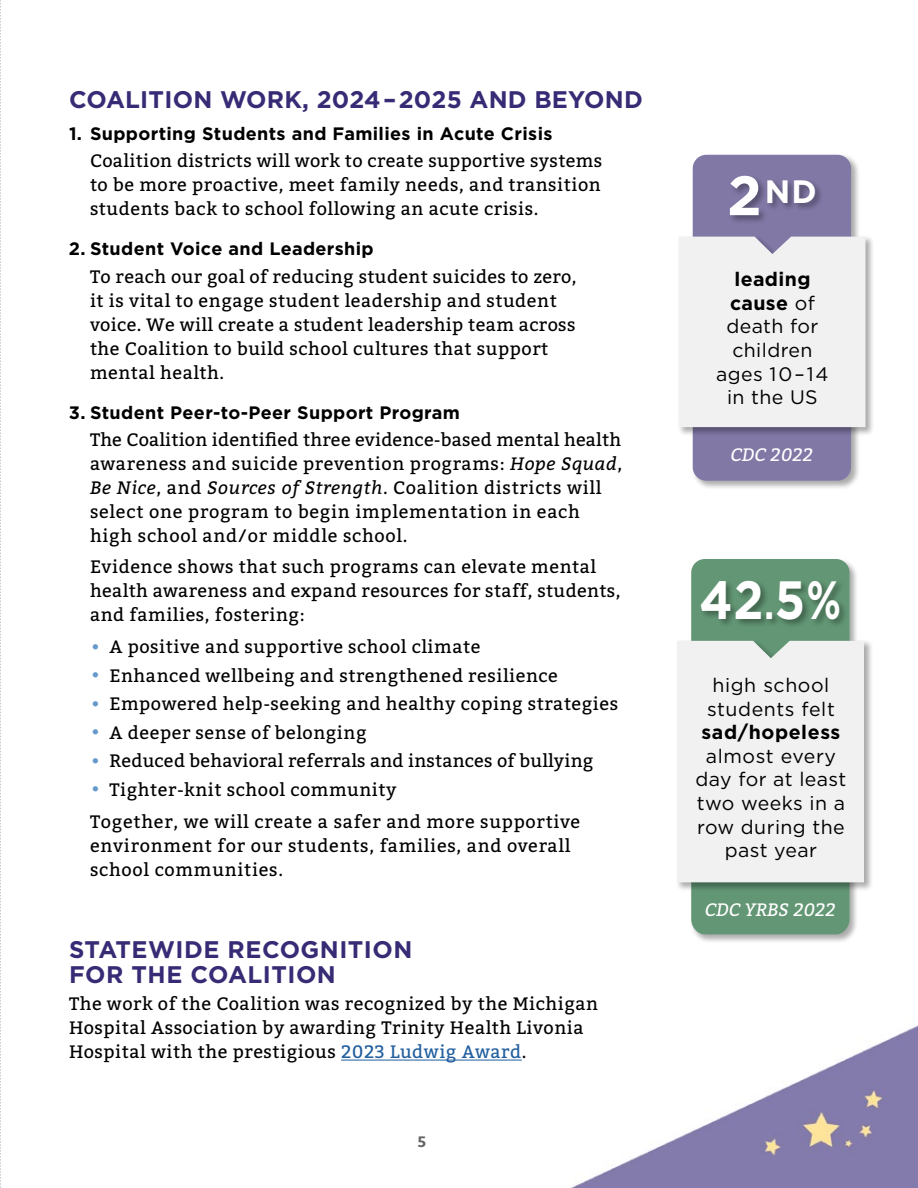
<style>
.page{position:relative;width:918px;height:1188px;background:#fff}
.page>*{position:absolute;margin:0;border:0;box-sizing:border-box;transform-origin:0 0}
.t1{font:700 53.85px "Gotham";color:#fff;scale:.9 1}
.t2{font:700 32.4px "Gotham";color:#fff}
.t3{font:700 24px/25.5px "Gotham";letter-spacing:.01em;color:#382b76}
.t4{font:19.5px/23.7px "Gotham";letter-spacing:.02em;color:#000;text-align:center}
.t5{font:700 19.5px "Gotham";letter-spacing:.03em;color:#000}
.t6{font:18px/24px "Bitter";letter-spacing:.03em;color:#000}
.t7{font:700 18px "Gotham";letter-spacing:.02em;color:#000}
.t8{font:18px "Bitter";letter-spacing:.01em;color:#000}
.t9{font:italic 18px "Bitter";color:#fff}
.t10{font:700 15px "Bitter";color:#636466}
.s1{font-style:italic}
.s2{font-size:16.5px;color:#6598cb}
.s3{color:#215e9e}
.s4{font-size:55.5px}
.s5{font-weight:700}
.s6{font-size:42.15px}
</style>
<div class="page">
<img style="left:570px;top:1025px;width:348px;height:163px">
<div style="left:692px;top:153px;width:168px;height:337px;background:#000;opacity:.33"></div>
<div style="left:693px;top:155px;width:158px;height:326px;background:#8178a6;border-radius:14px"></div>
<div style="left:677px;top:235px;width:197px;height:202px;background:#000;opacity:.33"></div>
<div style="left:679px;top:237px;width:187px;height:190px;background:#f1f1f2"></div>
<div style="left:728px;top:174px;width:96px;height:50px;background:#000;opacity:.33"></div>
<div style="left:690px;top:557px;width:168px;height:387px;background:#000;opacity:.33"></div>
<div style="left:691px;top:559px;width:159px;height:375px;background:#629674;border-radius:14px"></div>
<div style="left:676px;top:639px;width:197px;height:253px;background:#000;opacity:.33"></div>
<div style="left:677px;top:641px;width:187px;height:241px;background:#f1f1f2"></div>
<div style="left:699px;top:580px;width:149px;height:48px;background:#000;opacity:.33"></div>
<hr style="left:341px;top:1060px;width:181px;height:1px;background:#215e9e">
<svg style="left:0;top:0;width:1px;height:1188px"></svg>
<h3 class="t3" style="left:69px;top:86px;width:575px">COALITION WORK, 2024–2025 AND BEYOND</h3>
<p class="t7" style="left:69px;top:123px;width:485px">1. Supporting Students and Families in Acute Crisis</p>
<p class="t6" style="left:90px;top:149px;width:514px;text-align:justify">Coalition districts will work to create supportive systems to be more proactive, meet family needs, and transition students back to school following an acute crisis.</p>
<p class="t7" style="left:69px;top:239px;width:306px">2. Student Voice and Leadership</p>
<p class="t6" style="left:90px;top:264px;width:488px">To reach our goal of reducing student suicides to zero, it is vital to engage student leadership and student voice. We will create a student leadership team across the Coalition to build school cultures that support mental health.</p>
<p class="t7" style="left:69px;top:402px;width:392px">3. Student Peer-to-Peer Support Program</p>
<p class="t6" style="left:90px;top:428px;width:534px">The Coalition identified three evidence-based mental health awareness and suicide prevention programs: <span class="s1">Hope Squad</span>, <span class="s1">Be Nice</span>, and <span class="s1">Sources of Strength</span>. Coalition districts will select one program to begin implementation in each high school and/or middle school.</p>
<p class="t6" style="left:90px;top:555px;width:532px">Evidence shows that such programs can elevate mental health awareness and expand resources for staff, students, and families, fostering:</p>
<p class="t6" style="left:92px;top:635px;width:390px"><span class="s2">•</span> A positive and supportive school climate</p>
<p class="t6" style="left:92px;top:664px;width:468px"><span class="s2">•</span> Enhanced wellbeing and strengthened resilience</p>
<p class="t6" style="left:92px;top:692px;width:528px"><span class="s2">•</span> Empowered help-seeking and healthy coping strategies</p>
<p class="t6" style="left:92px;top:721px;width:277px"><span class="s2">•</span> A deeper sense of belonging</p>
<p class="t8" style="left:92px;top:750px;width:503px"><span class="s2">•</span> Reduced behavioral referrals and instances of bullying</p>
<p class="t6" style="left:90px;top:773px;width:492px;line-height:32.4px"><span class="s2">•</span> Tighter-knit school community<br>Together, we will create a safer and more supportive</p>
<p class="t6" style="left:90px;top:834px;width:482px">environment for our students, families, and overall school communities.</p>
<h3 class="t3" style="left:69px;top:936px;width:345px">STATEWIDE RECOGNITION<br>FOR THE COALITION</h3>
<p class="t6" style="left:69px;top:992px;width:531px">The work of the Coalition was recognized by the Michigan<br>Hospital Association by awarding Trinity Health Livonia<br>Hospital with the prestigious <span class="s3">2023 Ludwig Award</span>.</p>
<p class="t10" style="left:418px;top:1132px;width:10px">5</p>
<h2 class="t2" style="left:727px;top:172px;width:91px"><span class="s4">2</span>ND</h2>
<p class="t4" style="left:716px;top:267px;width:114px"><span class="s5">leading cause</span> of death for children ages 10–14 in the US</p>
<p class="t9" style="left:730px;top:444px;width:84px">CDC 2022</p>
<h1 class="t1" style="left:700px;top:569px;width:159px">42<span class="s6">.</span>5%</h1>
<p class="t4" style="left:707px;top:673px;width:129px;text-align:left">high school students felt</p>
<p class="t5" style="left:702px;top:721px;width:140px">sad/hopeless</p>
<p class="t4" style="left:696px;top:744px;width:152px">almost every day for at least two weeks in a row during the past year</p>
<p class="t9" style="left:705px;top:899px;width:133px">CDC YRBS 2022</p>
</div>
